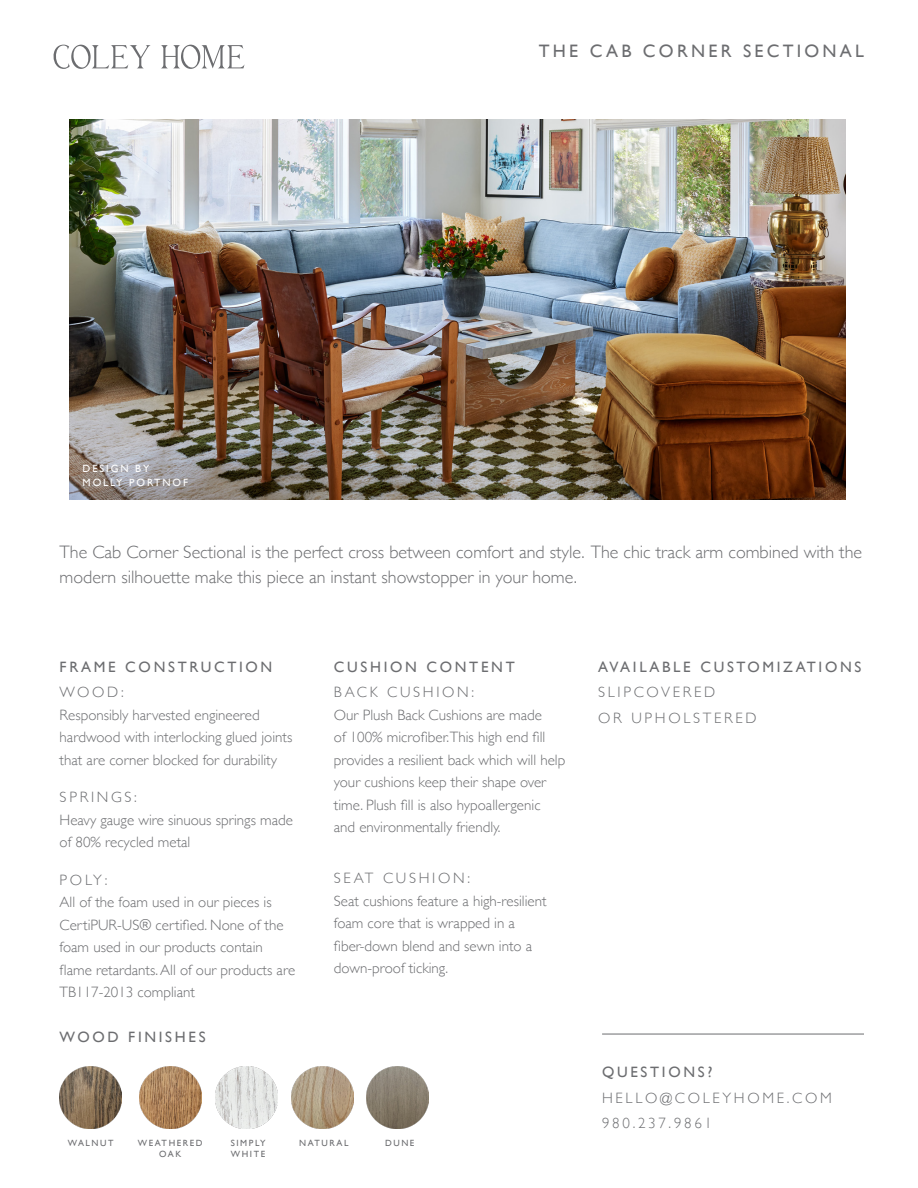
<style>
.page{position:relative;width:918px;height:1188px;background:#fff}
.page>*{position:absolute;margin:0;border:0;box-sizing:border-box;transform-origin:0 0}
.t1{font:300 18px/25.5px "Gill Sans";color:#6c6d70}
.t2{font:18px "Gill Sans";letter-spacing:.18em;color:#6c6d70}
.t3{font:300 15px/22.5px "Gill Sans";color:#6c6d70}
.t4{font:300 15px "Gill Sans";letter-spacing:.18em;color:#6c6d70}
.t5{font:15px "Gill Sans";letter-spacing:.18em;color:#6c6d70}
.t6{font:10.5px "Gill Sans";letter-spacing:.18em;color:#fff}
.t7{font:9px "Gill Sans";letter-spacing:.175em;color:#6c6d70}
</style>
<div class="page">
<svg style="left:53px;top:45px;width:192px;height:24px"></svg>
<hr style="left:602px;top:1034px;width:262px;height:1px;background:#6c6d70">
<img style="left:60px;top:1067px;width:62px;height:62px">
<img style="left:139px;top:1067px;width:62px;height:62px">
<img style="left:215px;top:1067px;width:62px;height:62px">
<img style="left:291px;top:1067px;width:62px;height:62px">
<img style="left:367px;top:1067px;width:62px;height:62px">
<img style="left:69px;top:119px;width:777px;height:381px">
<p class="t6" style="left:83px;top:462px;width:68px">DESIGN BY</p>
<p class="t6" style="left:83px;top:476px;width:107px">MOLLY PORTNOF</p>
<h1 class="t2" style="left:539px;top:40px;width:327px">THE CAB CORNER SECTIONAL</h1>
<p class="t1" style="left:60px;top:538px;width:804px">The Cab Corner Sectional is the perfect cross between comfort and style. The chic track arm combined with the modern silhouette make this piece an instant showstopper in your home.</p>
<h3 class="t5" style="left:60px;top:658px;width:214px">FRAME CONSTRUCTION</h3>
<p class="t3" style="left:60px;top:681px;width:66px">WOOD:</p>
<p class="t3" style="left:60px;top:703px;width:202px">Responsibly harvested engineered</p>
<p class="t3" style="left:60px;top:726px;width:234px">hardwood with interlocking glued joints that are corner blocked for durability</p>
<p class="t4" style="left:60px;top:786px;width:79px">SPRINGS:</p>
<p class="t3" style="left:60px;top:808px;width:235px">Heavy gauge wire sinuous springs made of 80% recycled metal</p>
<p class="t3" style="left:60px;top:868px;width:49px">POLY:</p>
<p class="t3" style="left:60px;top:891px;width:237px">All of the foam used in our pieces is CertiPUR-US® certified. None of the foam used in our products contain flame retardants. All of our products are TB117-2013 compliant</p>
<p class="t5" style="left:60px;top:1028px;width:147px">WOOD FINISHES</p>
<p class="t5" style="left:334px;top:658px;width:182px">CUSHION CONTENT</p>
<p class="t4" style="left:334px;top:681px;width:142px">BACK CUSHION:</p>
<p class="t3" style="left:334px;top:703px;width:233px">Our Plush Back Cushions are made<br>of 100% microfiber.This high end fill provides a resilient back which will help your cushions keep their shape over time. Plush fill is also hypoallergenic</p>
<p class="t3" style="left:334px;top:816px;width:168px">and environmentally friendly.</p>
<p class="t4" style="left:334px;top:867px;width:138px">SEAT CUSHION:</p>
<p class="t3" style="left:334px;top:889px;width:214px">Seat cushions feature a high-resilient foam core that is wrapped in a</p>
<p class="t3" style="left:334px;top:934px;width:200px">fiber-down blend and sewn into a down-proof ticking.</p>
<p class="t7" style="left:68px;top:1138px;width:47px">WALNUT</p>
<p class="t7" style="left:138px;top:1138px;width:66px">WEATHERED</p>
<p class="t7" style="left:159px;top:1149px;width:24px">OAK</p>
<p class="t7" style="left:231px;top:1138px;width:36px">SIMPLY</p>
<p class="t7" style="left:231px;top:1149px;width:36px">WHITE</p>
<p class="t7" style="left:299px;top:1138px;width:51px">NATURAL</p>
<p class="t7" style="left:385px;top:1138px;width:31px">DUNE</p>
<p class="t5" style="left:598px;top:658px;width:265px">AVAILABLE CUSTOMIZATIONS</p>
<p class="t4" style="left:598px;top:681px;width:119px">SLIPCOVERED</p>
<p class="t4" style="left:598px;top:706px;width:160px">OR UPHOLSTERED</p>
<p class="t5" style="left:602px;top:1063px;width:112px">QUESTIONS?</p>
<p class="t4" style="left:602px;top:1086px;width:231px">HELLO@COLEYHOME.COM</p>
<p class="t4" style="left:602px;top:1111px;width:112px">980.237.9861</p>
</div>
